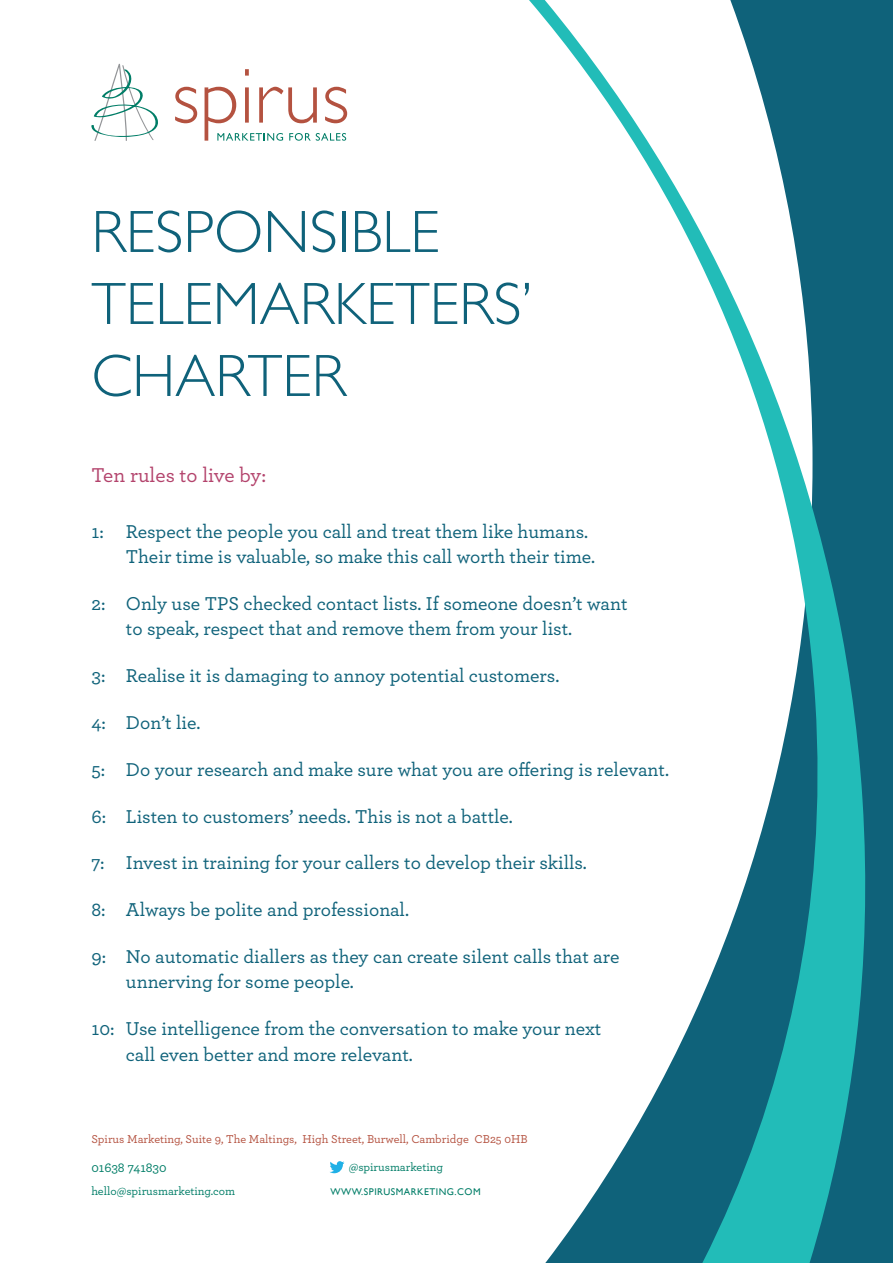
<style>
.page{position:relative;width:893px;height:1263px;background:#fff}
.page>*{position:absolute;margin:0;border:0;box-sizing:border-box;transform-origin:0 0}
.t1{font:300 65.4px "Gill Sans";letter-spacing:.1em;color:#0f627a}
.t2{font:300 60px/72px "Gill Sans";color:#0f627a}
.t3{font:500 21px "Archer";color:#b3436c}
.t4{font:500 19.5px/25.5px "Archer";color:#0f627a}
.t5{font:500 13.5px "Archer";color:#007d67}
.t6{font:500 12px "Archer";color:#b45240}
.t7{font:500 12px "Archer";color:#007d67}
.t8{font:9.75px "Gill Sans";letter-spacing:.05em;color:#007d67}
</style>
<div class="page">
<div style="left:873px;top:0;width:20px;height:1263px;background:#0f627a"></div>
<svg style="left:529px;top:0;width:344px;height:1263px"></svg>
<svg style="left:175px;top:87px;width:22px;height:36px"></svg>
<svg style="left:245px;top:69px;width:4px;height:7px"></svg>
<svg style="left:205px;top:87px;width:142px;height:54px"></svg>
<svg style="left:91px;top:64px;width:67px;height:77px"></svg>
<svg style="left:330px;top:1161px;width:14px;height:12px"></svg>
<p class="t2" style="left:91px;top:193px;width:442px">RESPONSIBLE<br>TELEMARKETERS’<br>CHARTER</p>
<p class="t3" style="left:91px;top:460px;width:176px">Ten rules to live by:</p>
<p class="t4" style="left:126px;top:517px;width:471px;text-indent:-34px">1: Respect the people you call and treat them like humans.<br>Their time is valuable, so make this call worth their time.</p>
<p class="t4" style="left:126px;top:590px;width:503px;text-indent:-34px">2: Only use TPS checked contact lists. If someone doesn’t want to speak, respect that and remove them from your list.</p>
<p class="t4" style="left:91px;top:662px;width:469px">3: Realise it is damaging to annoy potential customers.</p>
<p class="t4" style="left:91px;top:709px;width:111px">4: Don’t lie.</p>
<p class="t4" style="left:91px;top:755px;width:579px">5: Do your research and make sure what you are offering is relevant.</p>
<p class="t4" style="left:91px;top:802px;width:423px">6: Listen to customers’ needs. This is not a battle.</p>
<p class="t4" style="left:91px;top:849px;width:497px">7: Invest in training for your callers to develop their skills.</p>
<p class="t4" style="left:91px;top:896px;width:319px">8: Always be polite and professional.</p>
<p class="t4" style="left:126px;top:942px;width:495px;text-indent:-34px">9: No automatic diallers as they can create silent calls that are unnerving for some people.</p>
<p class="t4" style="left:126px;top:1015px;width:477px;text-indent:-34px">10: Use intelligence from the conversation to make your next call even better and more relevant.</p>
<p class="t1" style="left:-13px;top:701px;width:324px">ES DRAFT</p>
<p class="t6" style="left:91px;top:1130px;width:438px">Spirus Marketing, Suite 9, The Maltings, High Street, Burwell, Cambridge CB25 0HB</p>
<p class="t5" style="left:91px;top:1158px;width:77px">01638 741830</p>
<p class="t7" style="left:91px;top:1182px;width:145px">hello@spirusmarketing.com</p>
<p class="t7" style="left:349px;top:1159px;width:96px">@spirusmarketing</p>
<p class="t8" style="left:331px;top:1186px;width:152px">WWW.SPIRUSMARKETING.COM</p>
</div>
